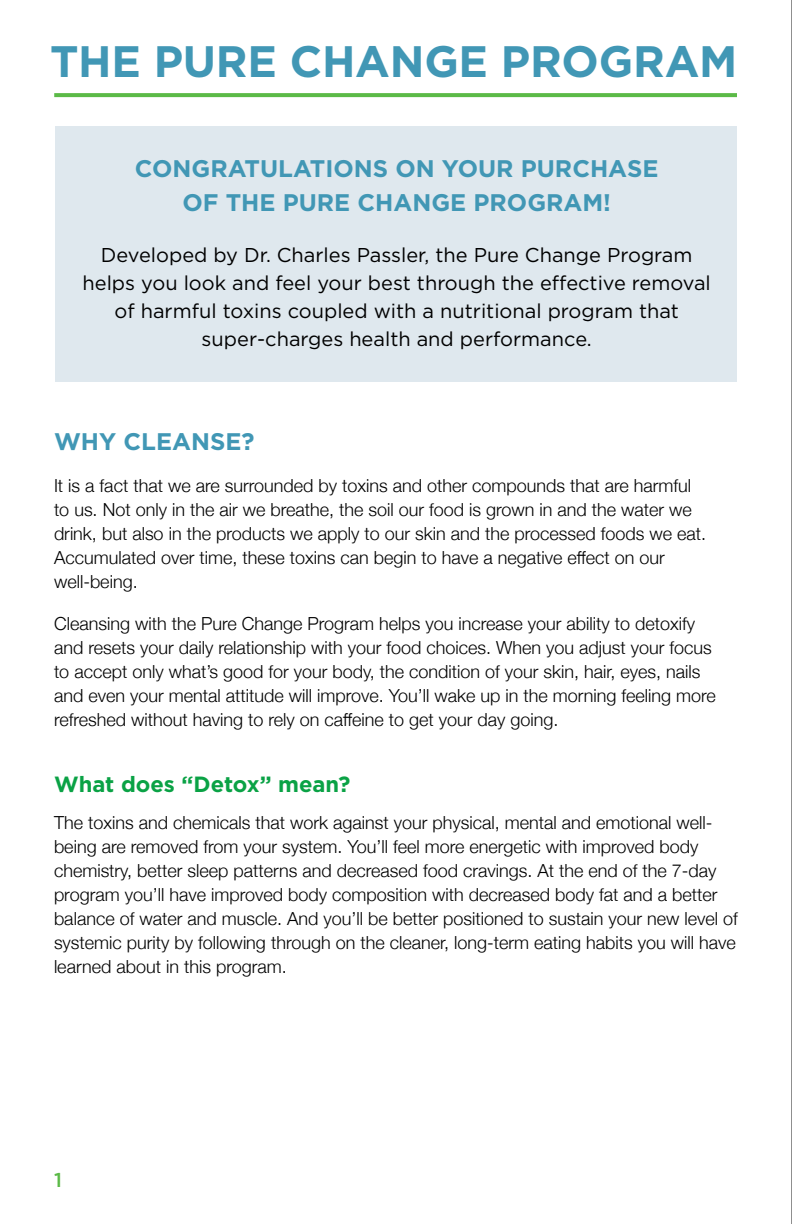
<style>
.page{position:relative;width:792px;height:1224px;background:#fff}
.page>*{position:absolute;margin:0;border:0;box-sizing:border-box;transform-origin:0 0}
.t1{font:700 44px "Gotham";letter-spacing:-.005em;color:#4197b5}
.t2{font:700 24px "Gotham";color:#4197b5}
.t3{font:700 22px "Gotham";color:#0aa245}
.t4{font:20px/28px "Gotham";color:#000;text-align:center}
.t5{font:500 20px "Gotham";color:#5bba47}
.t6{font:300 18px/24px "Helvetica Neue";color:#000}
</style>
<div class="page">
<div style="left:55px;top:126px;width:682px;height:256px;background:#dfe8ee"></div>
<svg style="left:54px;top:93px;width:683px;height:4px;background:#5fbb4c"></svg>
<hr style="left:791px;top:0;width:1px;height:1224px;background:#000">
<h1 class="t1" style="left:50px;top:36px;width:689px">THE PURE CHANGE PROGRAM</h1>
<h2 class="t2" style="left:135px;top:154px;width:36px">CONGRATULAT</h2>
<h2 class="t2" style="left:325px;top:154px;width:27px">IONS</h2>
<h2 class="t2" style="left:395px;top:154px;width:66px">ON YOUR</h2>
<h2 class="t2" style="left:521px;top:154px;width:18px">PURCHASE</h2>
<h2 class="t2" style="left:182px;top:188px;width:61px">OF THE</h2>
<h2 class="t2" style="left:283px;top:188px;width:34px">PURE</h2>
<h2 class="t2" style="left:358px;top:188px;width:37px">CHANGE</h2>
<h2 class="t2" style="left:474px;top:188px;width:36px">PROGRAM</h2>
<h2 class="t2" style="left:603px;top:188px;width:9px">!</h2>
<p class="t4" style="left:83px;top:241px;width:630px">Developed by Dr. Charles Passler, the Pure Change Program helps you look and feel your best through the effective removal of harmful toxins coupled with a nutritional program that super-charges health and performance.</p>
<h2 class="t2" style="left:54px;top:428px;width:202px">WHY CLEANSE?</h2>
<p class="t6" style="left:54px;top:473px;width:654px">It is a fact that we are surrounded by toxins and other compounds that are harmful to us. Not only in the air we breathe, the soil our food is grown in and the water we drink, but also in the products we apply to our skin and the processed foods we eat.<br>Accumulated over time, these toxins can begin to have a negative effect on our well-being.</p>
<p class="t6" style="left:54px;top:611px;width:663px">Cleansing with the Pure Change Program helps you increase your ability to detoxify and resets your daily relationship with your food choices. When you adjust your focus to accept only what’s good for your body, the condition of your skin, hair, eyes, nails and even your mental attitude will improve. You’ll wake up in the morning feeling more refreshed without having to rely on caffeine to get your day going.</p>
<p class="t3" style="left:54px;top:772px;width:298px">WHAT DOES “DETOX” MEAN?</p>
<p class="t6" style="left:54px;top:809px;width:685px">The toxins and chemicals that work against your physical, mental and emotional well&shy;being are removed from your system. You’ll feel more energetic with improved body chemistry, better sleep patterns and decreased food cravings. At the end of the 7-day program you’ll have improved body composition with decreased body fat and a better balance of water and muscle. And you’ll be better positioned to sustain your new level of systemic purity by following through on the cleaner, long-term eating habits you will have learned about in this program.</p>
<p class="t5" style="left:54px;top:1168px;width:9px">1</p>
</div>
